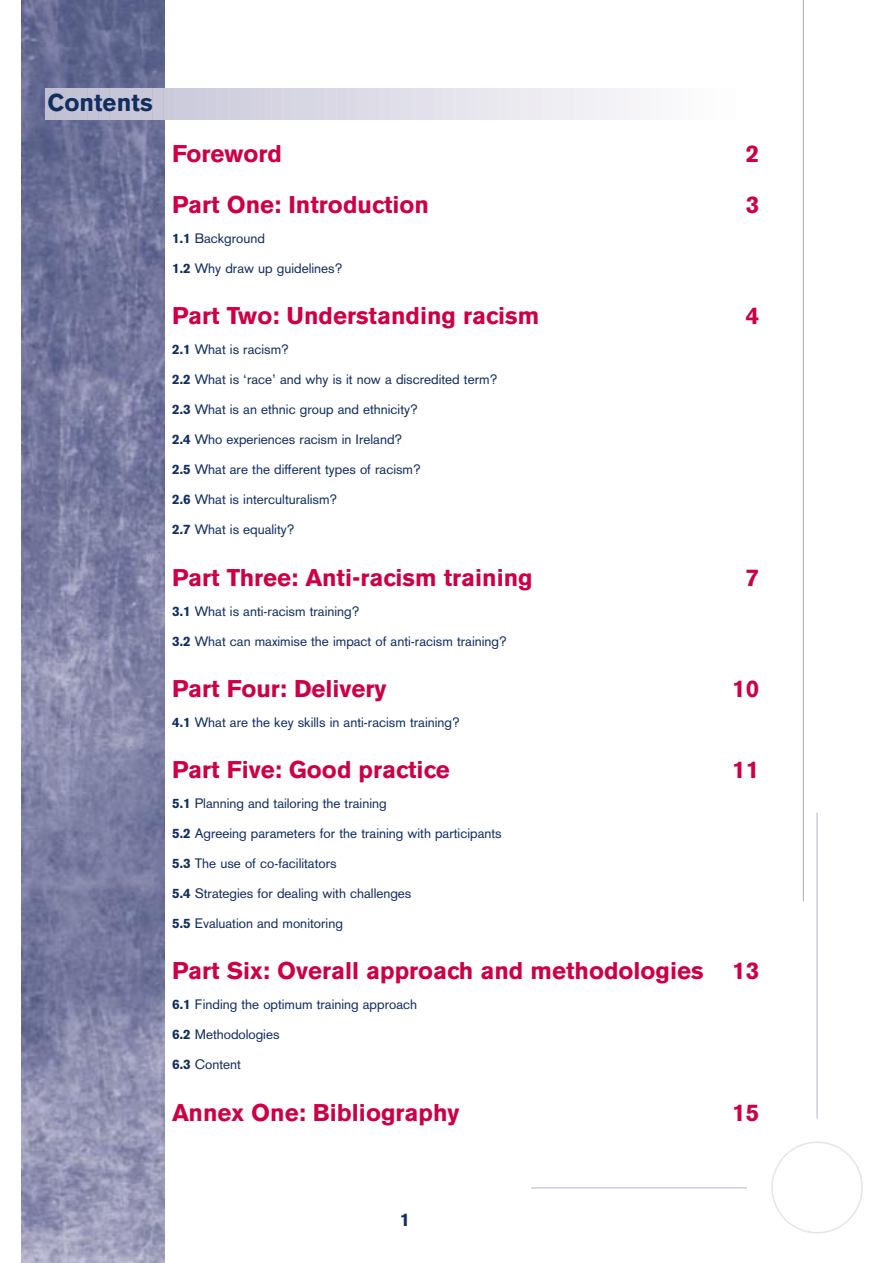
<style>
.page{position:relative;width:893px;height:1263px;background:#fff}
.page>*{position:absolute;margin:0;border:0;box-sizing:border-box;transform-origin:0 0}
.t1{font:700 24px "Akzidenz Grotesk BE";color:#cd0044}
.t2{font:900 24px "Akzidenz Grotesk";color:#122e5f}
.t3{font:900 18px "Akzidenz Grotesk";color:#122e5f}
.t4{font:13.5px "Akzidenz Grotesk";color:#122e5f}
.s1{font-family:"Akzidenz Grotesk BE";font-weight:700}
</style>
<div class="page">
<img style="left:21px;top:0;width:143px;height:1263px">
<hr style="left:49px;top:88px;width:2px;height:31px;background:#c1c0d3">
<hr style="left:59px;top:88px;width:3px;height:31px;background:#c2c1d4">
<hr style="left:70px;top:88px;width:3px;height:31px;background:#c2c2d5">
<hr style="left:81px;top:88px;width:2px;height:31px;background:#c4c3d5">
<hr style="left:92px;top:88px;width:2px;height:31px;background:#c5c4d6">
<hr style="left:103px;top:88px;width:2px;height:31px;background:#c5c5d7">
<hr style="left:113px;top:88px;width:3px;height:31px;background:#c7c6d7">
<hr style="left:124px;top:88px;width:3px;height:31px;background:#c7c6d7">
<hr style="left:135px;top:88px;width:3px;height:31px;background:#c8c8d8">
<hr style="left:146px;top:88px;width:2px;height:31px;background:#c8c8d8">
<hr style="left:157px;top:88px;width:2px;height:31px;background:#cac8da">
<hr style="left:168px;top:88px;width:2px;height:31px;background:#cbcadb">
<hr style="left:178px;top:88px;width:3px;height:31px;background:#ccccdc">
<hr style="left:189px;top:88px;width:3px;height:31px;background:#cdccdc">
<hr style="left:200px;top:88px;width:2px;height:31px;background:#cecddd">
<hr style="left:211px;top:88px;width:2px;height:31px;background:#cfcede">
<hr style="left:222px;top:88px;width:2px;height:31px;background:#d0cfde">
<hr style="left:232px;top:88px;width:3px;height:31px;background:#d1d0df">
<hr style="left:243px;top:88px;width:3px;height:31px;background:#d2d1df">
<hr style="left:254px;top:88px;width:2px;height:31px;background:#d3d2e0">
<hr style="left:265px;top:88px;width:2px;height:31px;background:#d4d2e0">
<hr style="left:276px;top:88px;width:2px;height:31px;background:#d5d4e0">
<hr style="left:286px;top:88px;width:3px;height:31px;background:#d6d5e2">
<hr style="left:297px;top:88px;width:3px;height:31px;background:#d7d6e3">
<hr style="left:308px;top:88px;width:2px;height:31px;background:#d7d7e3">
<hr style="left:319px;top:88px;width:2px;height:31px;background:#d8d7e4">
<hr style="left:330px;top:88px;width:2px;height:31px;background:#dad8e5">
<hr style="left:340px;top:88px;width:3px;height:31px;background:#dbd8e5">
<hr style="left:351px;top:88px;width:3px;height:31px;background:#dcdae6">
<hr style="left:362px;top:88px;width:2px;height:31px;background:#dddbe6">
<hr style="left:373px;top:88px;width:2px;height:31px;background:#dedde7">
<hr style="left:384px;top:88px;width:2px;height:31px;background:#dfdde8">
<hr style="left:394px;top:88px;width:3px;height:31px;background:#e0dee8">
<hr style="left:405px;top:88px;width:3px;height:31px;background:#e0e0ea">
<hr style="left:416px;top:88px;width:3px;height:31px;background:#e2e0ea">
<hr style="left:427px;top:88px;width:2px;height:31px;background:#e3e0eb">
<hr style="left:438px;top:88px;width:2px;height:31px;background:#e4e2eb">
<hr style="left:449px;top:88px;width:2px;height:31px;background:#e5e4ec">
<hr style="left:459px;top:88px;width:3px;height:31px;background:#e6e4ec">
<hr style="left:470px;top:88px;width:3px;height:31px;background:#e7e5ed">
<hr style="left:481px;top:88px;width:2px;height:31px;background:#e8e7ee">
<hr style="left:492px;top:88px;width:2px;height:31px;background:#e9e8ee">
<hr style="left:503px;top:88px;width:2px;height:31px;background:#eae9ef">
<hr style="left:513px;top:88px;width:3px;height:31px;background:#ebeaef">
<hr style="left:524px;top:88px;width:3px;height:31px;background:#ecebf0">
<hr style="left:535px;top:88px;width:2px;height:31px;background:#edebf1">
<hr style="left:546px;top:88px;width:2px;height:31px;background:#eeedf2">
<hr style="left:557px;top:88px;width:2px;height:31px;background:#eeeef3">
<hr style="left:567px;top:88px;width:3px;height:31px;background:#efeef3">
<hr style="left:578px;top:88px;width:3px;height:31px;background:#f0eff4">
<hr style="left:589px;top:88px;width:2px;height:31px;background:#f1f0f6">
<hr style="left:600px;top:88px;width:2px;height:31px;background:#f2f1f6">
<hr style="left:611px;top:88px;width:2px;height:31px;background:#f3f2f6">
<hr style="left:621px;top:88px;width:3px;height:31px;background:#f4f3f7">
<hr style="left:632px;top:88px;width:3px;height:31px;background:#f6f4f7">
<hr style="left:643px;top:88px;width:2px;height:31px;background:#f6f6f8">
<hr style="left:654px;top:88px;width:2px;height:31px;background:#f7f7f9">
<hr style="left:665px;top:88px;width:2px;height:31px;background:#f8f7fa">
<hr style="left:675px;top:88px;width:3px;height:31px;background:#f9f9fb">
<hr style="left:686px;top:88px;width:3px;height:31px;background:#faf9fb">
<hr style="left:697px;top:88px;width:3px;height:31px;background:#fbfbfc">
<hr style="left:803px;top:0;width:1px;height:901px;background:#a9a9c3">
<svg style="left:771px;top:1141px;width:92px;height:93px"></svg>
<hr style="left:816px;top:813px;width:1px;height:306px;background:#cdccdc">
<hr style="left:531px;top:1187px;width:216px;height:2px;background:#cdccdc">
<h1 class="t2" style="left:47px;top:94px;width:107px">Contents</h1>
<h1 class="t1" style="left:172px;top:145px;width:112px">Foreword</h1>
<h1 class="t1" style="left:745px;top:145px;width:15px">2</h1>
<h1 class="t1" style="left:172px;top:196px;width:258px">Part One: Introduction</h1>
<h1 class="t1" style="left:745px;top:196px;width:15px">3</h1>
<p class="t4" style="left:172px;top:233px;width:94px"><span class="s1">1.1</span> Background</p>
<p class="t4" style="left:172px;top:263px;width:172px"><span class="s1">1.2</span> Why draw up guidelines?</p>
<h1 class="t1" style="left:172px;top:307px;width:368px">Part Two: Understanding racism</h1>
<h1 class="t1" style="left:745px;top:307px;width:15px">4</h1>
<p class="t4" style="left:172px;top:345px;width:118px"><span class="s1">2.1</span> What is racism?</p>
<p class="t4" style="left:172px;top:375px;width:327px"><span class="s1">2.2</span> What is ‘race’ and why is it now a discredited term?</p>
<p class="t4" style="left:172px;top:405px;width:247px"><span class="s1">2.3</span> What is an ethnic group and ethnicity?</p>
<p class="t4" style="left:172px;top:435px;width:232px"><span class="s1">2.4</span> Who experiences racism in Ireland?</p>
<p class="t4" style="left:172px;top:465px;width:250px"><span class="s1">2.5</span> What are the different types of racism?</p>
<p class="t4" style="left:172px;top:495px;width:167px"><span class="s1">2.6</span> What is interculturalism?</p>
<p class="t4" style="left:172px;top:525px;width:124px"><span class="s1">2.7</span> What is equality?</p>
<h1 class="t1" style="left:172px;top:569px;width:362px">Part Three: Anti-racism training</h1>
<h1 class="t1" style="left:745px;top:569px;width:15px">7</h1>
<p class="t4" style="left:172px;top:606px;width:189px"><span class="s1">3.1</span> What is anti-racism training?</p>
<p class="t4" style="left:172px;top:636px;width:336px"><span class="s1">3.2</span> What can maximise the impact of anti-racism training?</p>
<h1 class="t1" style="left:172px;top:680px;width:216px">Part Four: Delivery</h1>
<h1 class="t1" style="left:732px;top:680px;width:28px">10</h1>
<p class="t4" style="left:172px;top:717px;width:289px"><span class="s1">4.1</span> What are the key skills in anti-racism training?</p>
<h1 class="t1" style="left:172px;top:761px;width:279px">Part Five: Good practice</h1>
<h1 class="t1" style="left:732px;top:761px;width:28px">11</h1>
<p class="t4" style="left:172px;top:798px;width:216px"><span class="s1">5.1</span> Planning and tailoring the training</p>
<p class="t4" style="left:172px;top:828px;width:331px"><span class="s1">5.2</span> Agreeing parameters for the training with participants</p>
<p class="t4" style="left:172px;top:858px;width:166px"><span class="s1">5.3</span> The use of co-facilitators</p>
<p class="t4" style="left:172px;top:888px;width:241px"><span class="s1">5.4</span> Strategies for dealing with challenges</p>
<p class="t4" style="left:172px;top:918px;width:172px"><span class="s1">5.5</span> Evaluation and monitoring</p>
<h1 class="t1" style="left:172px;top:962px;width:588px">Part Six: Overall approach and methodologies 13</h1>
<p class="t4" style="left:172px;top:1000px;width:246px"><span class="s1">6.1</span> Finding the optimum training approach</p>
<p class="t4" style="left:172px;top:1030px;width:109px"><span class="s1">6.2</span> Methodologies</p>
<p class="t4" style="left:172px;top:1060px;width:70px"><span class="s1">6.3</span> Content</p>
<h1 class="t1" style="left:172px;top:1104px;width:289px">Annex One: Bibliography</h1>
<h1 class="t1" style="left:732px;top:1104px;width:28px">15</h1>
<h2 class="t3" style="left:400px;top:1213px;width:12px">1</h2>
</div>
